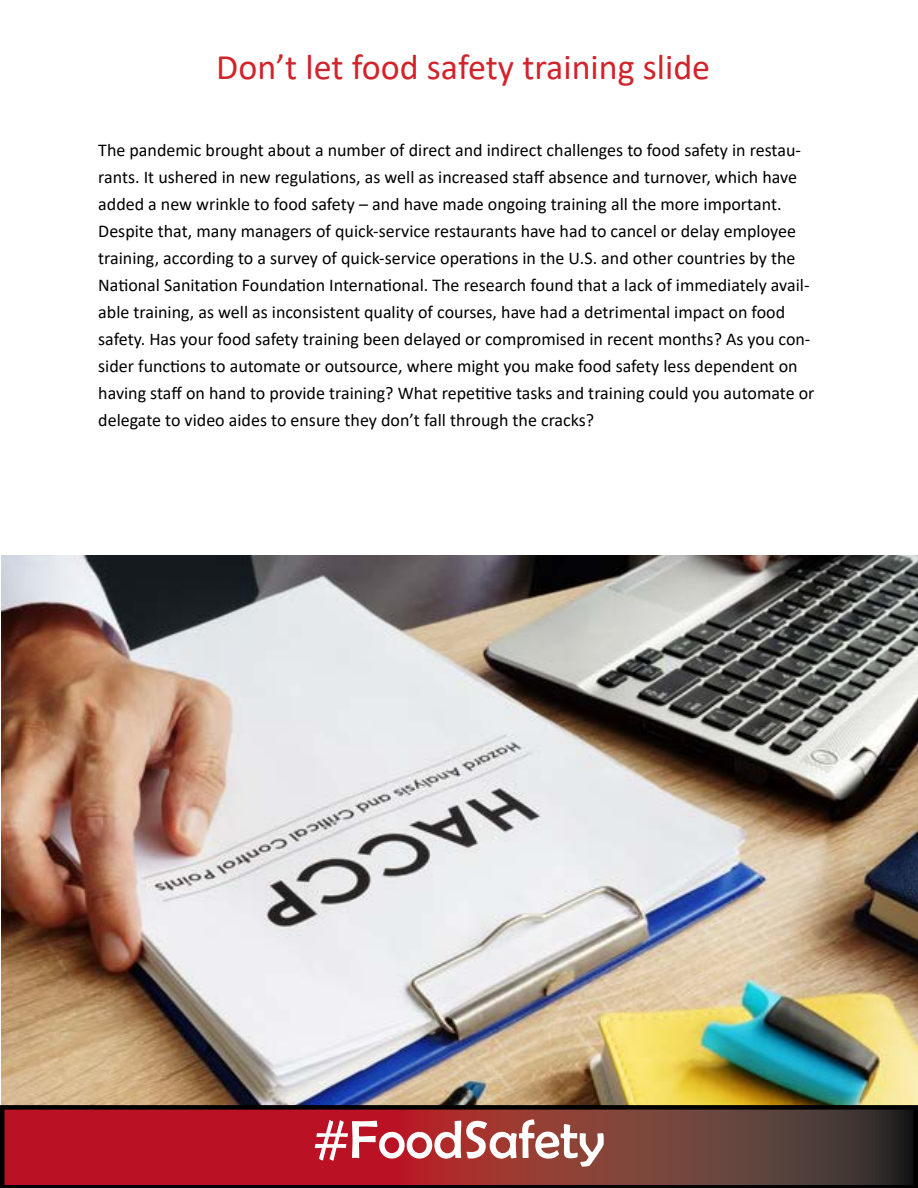
<style>
.page{position:relative;width:918px;height:1188px;background:#fff}
.page>*{position:absolute;margin:0;border:0;box-sizing:border-box;transform-origin:0 0}
.t1{font:54px "Berlin Sans FB";color:#fff}
.t2{font:36px "Calibri";color:#d2232a}
.t3{font:18px/27px "Calibri";color:#000}
</style>
<div class="page">
<img style="left:2px;top:555px;width:916px;height:550px">
<svg style="left:0;top:1105px;width:918px;height:83px;background:#852428"></svg>
<h2 class="t2" style="left:216px;top:42px;width:495px">Don’t let food safety training slide</h2>
<p class="t3" style="left:98px;top:136px;width:718px">The pandemic brought about a number of direct and indirect challenges to food safety in restau&shy;rants. It ushered in new regulations, as well as increased staff absence and turnover, which have added a new wrinkle to food safety – and have made ongoing training all the more important.<br>Despite that, many managers of quick-service restaurants have had to cancel or delay employee training, according to a survey of quick-service operations in the U.S. and other countries by the National Sanitation Foundation International. The research found that a lack of immediately avail&shy;able training, as well as inconsistent quality of courses, have had a detrimental impact on food safety. Has your food safety training been delayed or compromised in recent months? As you con&shy;sider functions to automate or outsource, where might you make food safety less dependent on having staff on hand to provide training? What repetitive tasks and training could you automate or delegate to video aides to ensure they don’t fall through the cracks?</p>
<h1 class="t1" style="left:313px;top:1110px;width:293px">#FoodSafety</h1>
</div>
